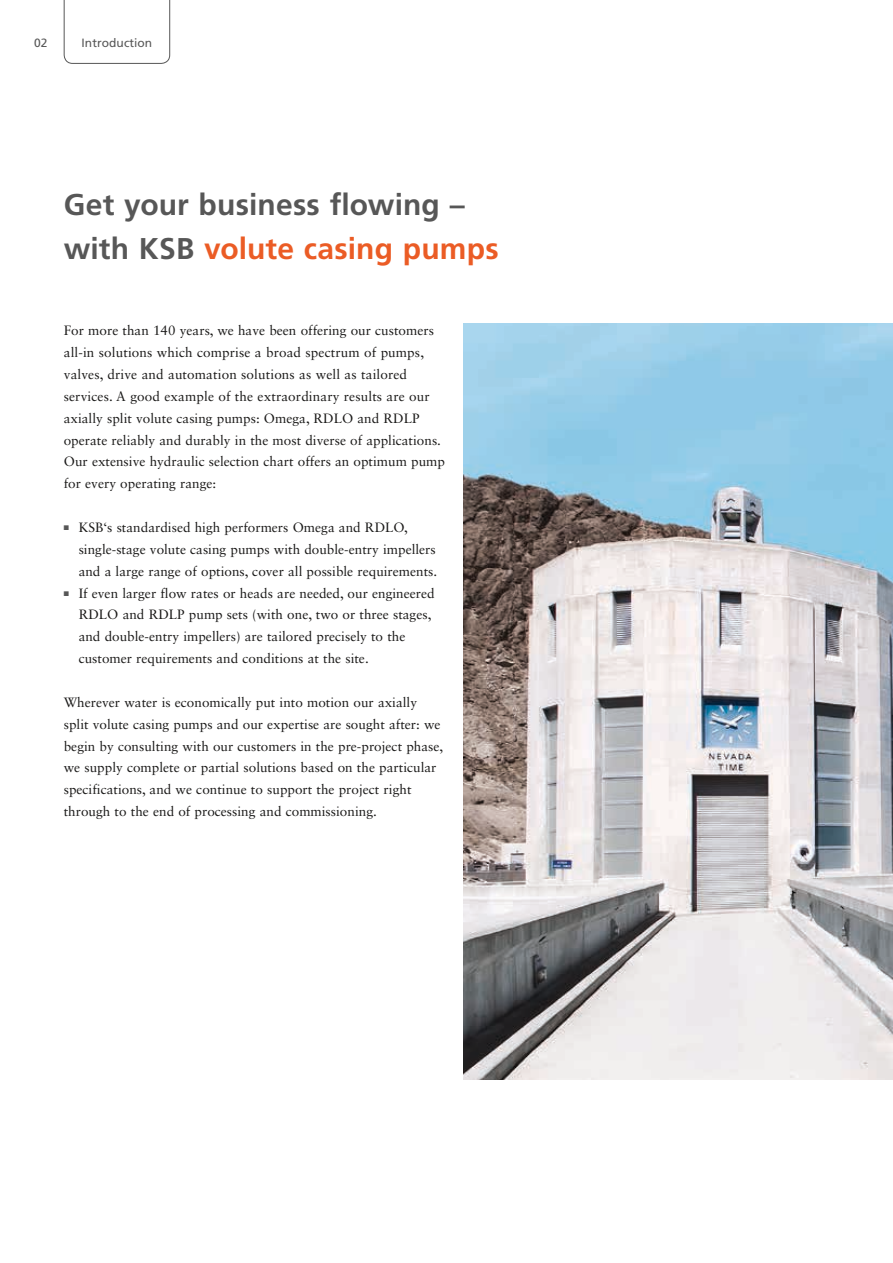
<style>
.page{position:relative;width:893px;height:1263px;background:#fff}
.page>*{position:absolute;margin:0;border:0;box-sizing:border-box;transform-origin:0 0}
.t1{font:700 30px/43.7px "Frutiger LT Pro";letter-spacing:.005em;color:#575757}
.t2{font:13.5px/21.9px "Sabon LT Std";color:#1a1918}
.t3{font:12px "Frutiger LT Pro";letter-spacing:.005em;color:#575757}
.s1{color:#eb5c25}
.s2{color:#575757}
</style>
<div class="page">
<img style="left:463px;top:324px;width:430px;height:755px">
<svg style="left:64px;top:0;width:106px;height:64px"></svg>
<p class="t3" style="left:34px;top:36px;width:15px">02</p>
<p class="t3" style="left:82px;top:35px;width:72px">Introduction</p>
<h1 class="t1" style="left:64px;top:183px;width:436px">Get your business flowing – with KSB <span class="s1">volute casing pumps</span></h1>
<p class="t2" style="left:64px;top:319px;width:383px">For more than 140 years, we have been offering our customers all-in solutions which comprise a broad spectrum of pumps, valves, drive and automation solutions as well as tailored services. A good example of the extraordinary results are our axially split volute casing pumps: Omega, RDLO and RDLP operate reliably and durably in the most diverse of applications.<br>Our extensive hydraulic selection chart offers an optimum pump for every operating range:</p>
<p class="t2" style="left:79px;top:516px;width:360px;text-indent:-15px"><span class="s2">■</span> KSB‘s standardised high performers Omega and RDLO, single-stage volute casing pumps with double-entry impellers and a large range of options, cover all possible requirements.</p>
<p class="t2" style="left:79px;top:582px;width:357px;text-indent:-15px"><span class="s2">■</span> If even larger flow rates or heads are needed, our engineered RDLO and RDLP pump sets (with one, two or three stages, and double-entry impellers) are tailored precisely to the customer requirements and conditions at the site.</p>
<p class="t2" style="left:64px;top:691px;width:381px">Wherever water is economically put into motion our axially split volute casing pumps and our expertise are sought after: we begin by consulting with our customers in the pre-project phase, we supply complete or partial solutions based on the particular specifications, and we continue to support the project right through to the end of processing and commissioning.</p>
</div>
